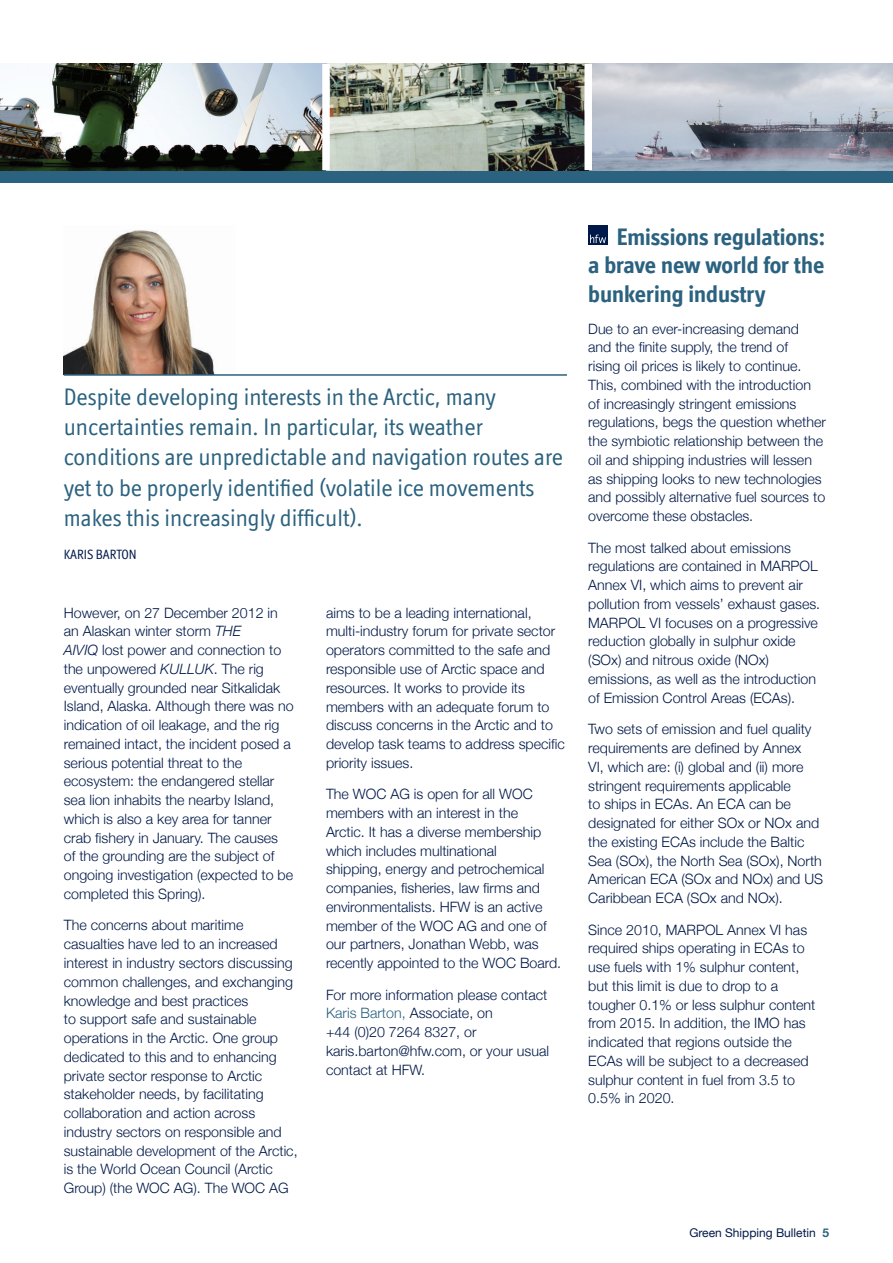
<style>
.page{position:relative;width:893px;height:1263px;background:#fff}
.page>*{position:absolute;margin:0;border:0;box-sizing:border-box;transform-origin:0 0}
.t1{font:24px/30px "Officina Display ITC";color:#2b627f}
.t2{font:700 24px/28.8px "Officina Display ITC Std";color:#2b627f;text-align:justify}
.t3{font:300 14.25px/18.8px "Helvetica Neue";color:#001948}
.t4{font:13.5px "Officina Display ITC";color:#001948}
.t5{font:12px "Helvetica Neue";color:#001948}
.s1{font-style:italic}
.s2{color:#2b627f}
.s3{font-weight:700;color:#2b627f}
</style>
<div class="page">
<div style="left:0;top:170px;width:893px;height:13px;background:#2b627f"></div>
<img style="left:592px;top:64px;width:301px;height:106px">
<img style="left:330px;top:64px;width:254px;height:106px">
<img style="left:0;top:64px;width:322px;height:106px">
<div style="left:588px;top:225px;width:19px;height:19px;background:#001948"></div>
<svg style="left:590px;top:235px;width:16px;height:8px"></svg>
<img style="left:64px;top:230px;width:151px;height:144px">
<hr style="left:64px;top:374px;width:503px;height:2px;background:#2b627f">
<p class="t1" style="left:64px;top:382px;width:501px">Despite developing interests in the Arctic, many uncertainties remain. In particular, its weather conditions are unpredictable and navigation routes are yet to be properly identified (volatile ice movements makes this increasingly difficult).</p>
<p class="t4" style="left:64px;top:546px;width:75px">KARIS BARTON</p>
<p class="t3" style="left:64px;top:602px;width:231px">However, on 27 December 2012 in an Alaskan winter storm <span class="s1">THE<br>AIVIQ</span> lost power and connection to the unpowered <span class="s1">KULLUK</span>. The rig eventually grounded near Sitkalidak Island, Alaska. Although there was no indication of oil leakage, and the rig remained intact, the incident posed a serious potential threat to the ecosystem: the endangered stellar sea lion inhabits the nearby Island, which is also a key area for tanner crab fishery in January. The causes<br>of the grounding are the subject of ongoing investigation (expected to be completed this Spring).</p>
<p class="t3" style="left:64px;top:915px;width:235px">The concerns about maritime casualties have led to an increased interest in industry sectors discussing common challenges, and exchanging knowledge and best practices<br>to support safe and sustainable operations in the Arctic. One group dedicated to this and to enhancing private sector response to Arctic stakeholder needs, by facilitating collaboration and action across industry sectors on responsible and sustainable development of the Arctic, is the World Ocean Council (Arctic Group) (the WOC AG). The WOC AG</p>
<p class="t3" style="left:326px;top:602px;width:240px">aims to be a leading international, multi-industry forum for private sector operators committed to the safe and responsible use of Arctic space and resources. It works to provide its members with an adequate forum to discuss concerns in the Arctic and to develop task teams to address specific priority issues.</p>
<p class="t3" style="left:326px;top:784px;width:237px">The WOC AG is open for all WOC members with an interest in the<br>Arctic. It has a diverse membership which includes multinational<br>shipping, energy and petrochemical companies, fisheries, law firms and environmentalists. HFW is an active member of the WOC AG and one of our partners, Jonathan Webb, was recently appointed to the WOC Board.</p>
<p class="t3" style="left:326px;top:984px;width:225px">For more information please contact<br><span class="s2">Karis Barton,</span> Associate, on<br>+44 (0)20 7264 8327, or karis.barton@hfw.com, or your usual contact at HFW.</p>
<h1 class="t2" style="left:588px;top:222px;width:238px;text-indent:29px">Emissions regulations: a brave new world for the bunkering industry</h1>
<p class="t3" style="left:588px;top:318px;width:239px">Due to an ever-increasing demand<br>and the finite supply, the trend of<br>rising oil prices is likely to continue.<br>This, combined with the introduction of increasingly stringent emissions regulations, begs the question whether the symbiotic relationship between the oil and shipping industries will lessen as shipping looks to new technologies and possibly alternative fuel sources to overcome these obstacles.</p>
<p class="t3" style="left:588px;top:537px;width:233px">The most talked about emissions regulations are contained in MARPOL Annex VI, which aims to prevent air pollution from vessels’ exhaust gases.<br>MARPOL VI focuses on a progressive reduction globally in sulphur oxide (SOx) and nitrous oxide (NOx) emissions, as well as the introduction of Emission Control Areas (ECAs).</p>
<p class="t3" style="left:588px;top:719px;width:236px">Two sets of emission and fuel quality requirements are defined by Annex<br>VI, which are: (i) global and (ii) more stringent requirements applicable<br>to ships in ECAs. An ECA can be designated for either SOx or NOx and the existing ECAs include the Baltic Sea (SOx), the North Sea (SOx), North American ECA (SOx and NOx) and US Caribbean ECA (SOx and NOx).</p>
<p class="t3" style="left:588px;top:919px;width:229px">Since 2010, MARPOL Annex VI has required ships operating in ECAs to use fuels with 1% sulphur content, but this limit is due to drop to a tougher 0.1% or less sulphur content from 2015. In addition, the IMO has indicated that regions outside the<br>ECAs will be subject to a decreased sulphur content in fuel from 3.5 to<br>0.5% in 2020.</p>
<p class="t5" style="left:689px;top:1224px;width:141px">Green Shipping Bulletin <span class="s3">5</span></p>
</div>
